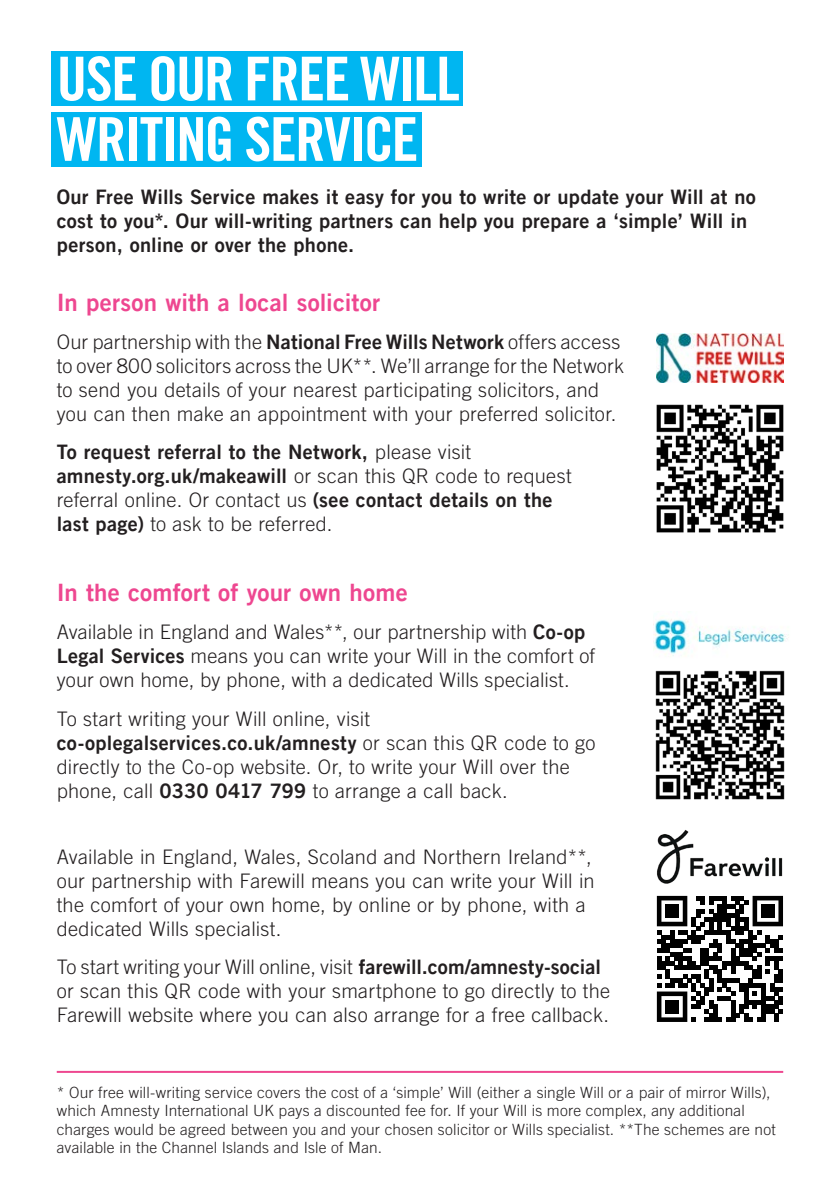
<style>
.page{position:relative;width:840px;height:1191px;background:#fff}
.page>*{position:absolute;margin:0;border:0;box-sizing:border-box;transform-origin:0 0}
.HEADLINES{font:60.4px "Amnesty Trade Gothic Bd Cn 20";letter-spacing:-.025em;color:#fff}
.Body{font:24px "Amnesty Trade Gothic Bd 2";letter-spacing:.005em;color:#ee4790}
.Body-2{font:300 20px/24px "Amnesty Trade Gothic";letter-spacing:.01em;color:#231f20}
.Body-3{font:20px/24px "Amnesty Trade Gothic Bd 2";letter-spacing:.015em;color:#231f20}
.Body-4{font:300 15.6px/18.6px "Amnesty Trade Gothic";letter-spacing:.015em;color:#231f20}
.s1{font-family:"Amnesty Trade Gothic Bd 2";font-weight:400}
.s2{font-family:"Amnesty Trade Gothic";font-weight:300}
</style>
<div class="page">
<img style="left:656px;top:404px;width:128px;height:129px">
<img style="left:653px;top:617px;width:136px;height:39px">
<img style="left:656px;top:334px;width:126px;height:48px">
<div style="left:51px;top:51px;width:412px;height:55px;background:#00b6f1"></div>
<div style="left:51px;top:111px;width:370px;height:55px;background:#00b6f1"></div>
<img style="left:655px;top:670px;width:130px;height:130px">
<svg style="left:656px;top:908px;width:126px;height:114px"></svg>
<div style="left:665px;top:904px;width:13px;height:13px;background:#000"></div>
<div style="left:760px;top:904px;width:13px;height:13px;background:#000"></div>
<div style="left:665px;top:1000px;width:13px;height:13px;background:#000"></div>
<img style="left:656px;top:830px;width:127px;height:78px">
<hr style="left:57px;top:1070px;width:725px;height:2px;background:#ee4790">
<p class="HEADLINES" style="left:57px;top:42px;width:404px">USE OUR FREE WILL</p>
<p class="HEADLINES" style="left:57px;top:103px;width:363px">WRITING SERVICE</p>
<p class="Body-3" style="left:57px;top:184px;width:700px">Our Free Wills Service makes it easy for you to write or update your Will at no cost to you*. Our will-writing partners can help you prepare a ‘simple’ Will in person, online or over the phone.</p>
<p class="Body" style="left:57px;top:287px;width:324px">In person with a local solicitor</p>
<p class="Body-2" style="left:57px;top:330px;width:568px">Our partnership with the <span class="s1">National Free Wills Network</span> offers access to over 800 solicitors across the UK**. We’ll arrange for the Network to send you details of your nearest participating solicitors, and you can then make an appointment with your preferred solicitor.</p>
<p class="Body-3" style="left:57px;top:440px;width:516px">To request referral to the Network, <span class="s2">please visit </span>amnesty.org.uk/makeawill <span class="s2">or scan this QR code to request referral online. Or contact us</span> (see contact details on the last page) <span class="s2">to ask to be referred.</span></p>
<p class="Body" style="left:57px;top:578px;width:352px">In the comfort of your own home</p>
<p class="Body-2" style="left:57px;top:620px;width:539px">Available in England and Wales**, our partnership with <span class="s1">Co-op<br>Legal Services</span> means you can write your Will in the comfort of your own home, by phone, with a dedicated Wills specialist.</p>
<p class="Body-2" style="left:57px;top:706px;width:540px">To start writing your Will online, visit <span class="s1">co-oplegalservices.co.uk/amnesty</span> or scan this QR code to go directly to the Co-op website. Or, to write your Will over the phone, call <span class="s1">0330 0417 799</span> to arrange a call back.</p>
<p class="Body-2" style="left:57px;top:845px;width:539px">Available in England, Wales, Scoland and Northern Ireland**, our partnership with Farewill means you can write your Will in the comfort of your own home, by online or by phone, with a dedicated Wills specialist.</p>
<p class="Body-2" style="left:57px;top:955px;width:554px">To start writing your Will online, visit <span class="s1">farewill.com/amnesty-social </span>or scan this QR code with your smartphone to go directly to the<br>Farewill website where you can also arrange for a free callback.</p>
<p class="Body-4" style="left:57px;top:1082px;width:720px">* Our free will-writing service covers the cost of a ‘simple’ Will (either a single Will or a pair of mirror Wills), which Amnesty International UK pays a discounted fee for. If your Will is more complex, any additional charges would be agreed between you and your chosen solicitor or Wills specialist. **The schemes are not available in the Channel Islands and Isle of Man.</p>
</div>
